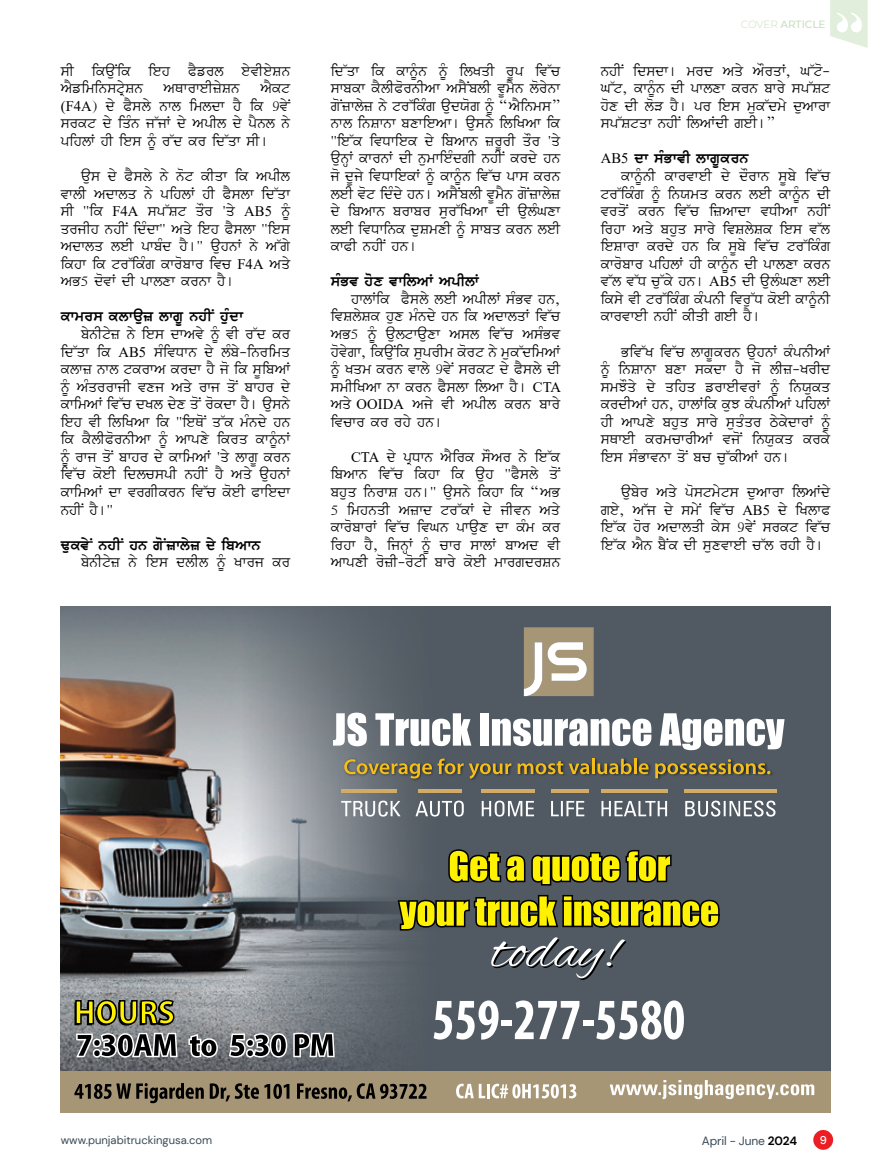
<style>
.page{position:relative;width:891px;height:1175px;background:#fff}
.page>*{position:absolute;margin:0;border:0;box-sizing:border-box;transform-origin:0 0}
.t1{font:14.7px/17.5px "Anmol Lipi";color:#000}
.t2{font:700 14.7px "Anmol Lipi";color:#000}
.t3{font:12px "DM Sans";letter-spacing:-.01em;color:#384955}
.t4{font:11.25px "DM Sans";color:#384955}
.t5{font:500 11.25px "DM Sans";color:#fff}
.t6{font:500 10.5px "Montserrat";color:#c7dfbf}
.s1{font-family:"Times New Roman"}
.s2{font-weight:300}
.s3{font-family:"Times New Roman";font-weight:400}
.s4{font-weight:700;color:#000}
</style>
<div class="page">
<div style="left:813px;top:1129px;width:20px;height:20px;background:#ed1d24;border-radius:50%"></div>
<svg style="left:830px;top:0;width:38px;height:48px"></svg>
<img style="left:61px;top:606px;width:166px;height:465px">
<svg style="left:227px;top:606px;width:604px;height:465px;background:#636a72"></svg>
<div style="left:61px;top:1071px;width:770px;height:41px;background:#a69676"></div>
<svg style="left:434px;top:1000px;width:65px;height:39px"></svg>
<div style="left:501px;top:1020px;width:11px;height:5px;background:#fff"></div>
<svg style="left:515px;top:1000px;width:64px;height:39px"></svg>
<div style="left:583px;top:1020px;width:10px;height:5px;background:#fff"></div>
<svg style="left:596px;top:1000px;width:88px;height:39px"></svg>
<svg style="left:610px;top:1080px;width:204px;height:19px"></svg>
<svg style="left:456px;top:1083px;width:29px;height:15px"></svg>
<hr style="left:487px;top:1083px;width:3px;height:15px;background:#fff">
<svg style="left:491px;top:1083px;width:85px;height:15px"></svg>
<svg style="left:396px;top:847px;width:326px;height:133px;background:#707245"></svg>
<svg style="left:74px;top:1083px;width:130px;height:20px"></svg>
<svg style="left:210px;top:1083px;width:79px;height:18px"></svg>
<svg style="left:297px;top:1083px;width:130px;height:18px"></svg>
<svg style="left:74px;top:999px;width:262px;height:60px;background:#7d7f75"></svg>
<svg style="left:341px;top:800px;width:435px;height:16px"></svg>
<hr style="left:341px;top:789px;width:56px;height:3px;background:#d2ac67">
<hr style="left:418px;top:789px;width:44px;height:3px;background:#d2ac67">
<hr style="left:481px;top:789px;width:53px;height:3px;background:#d2ac67">
<hr style="left:551px;top:789px;width:37px;height:3px;background:#d2ac67">
<hr style="left:601px;top:789px;width:67px;height:3px;background:#d2ac67">
<hr style="left:684px;top:789px;width:93px;height:3px;background:#d2ac67">
<svg style="left:333px;top:712px;width:34px;height:34px"></svg>
<svg style="left:375px;top:713px;width:96px;height:33px"></svg>
<div style="left:480px;top:713px;width:9px;height:32px;background:#fff"></div>
<svg style="left:492px;top:718px;width:159px;height:28px"></svg>
<svg style="left:660px;top:713px;width:125px;height:37px"></svg>
<svg style="left:524px;top:627px;width:70px;height:69px"></svg>
<img style="left:341px;top:755px;width:435px;height:29px">
<svg style="left:344px;top:759px;width:88px;height:19px;background:#867b4e"></svg>
<svg style="left:438px;top:758px;width:73px;height:20px"></svg>
<svg style="left:518px;top:761px;width:45px;height:13px"></svg>
<svg style="left:569px;top:763px;width:20px;height:11px"></svg>
<hr style="left:592px;top:758px;width:3px;height:16px;background:#f3be19">
<svg style="left:598px;top:758px;width:34px;height:16px"></svg>
<hr style="left:634px;top:758px;width:3px;height:16px;background:#f3be19">
<svg style="left:639px;top:763px;width:10px;height:11px"></svg>
<svg style="left:655px;top:759px;width:115px;height:19px;background:#766c43"></svg>
<p class="t1" style="left:61px;top:63px;width:231px">SI IKAUNIK IEH PYFRL EYVIEYSN<br>AYFIMINSTRYSN</p>
<p class="t1" style="left:61px;top:80px;width:238px;text-indent:200px">AYKT <span class="s1">(F4A</span>) DY PYSLY NWL IMLDW HYIK 9VYN<br>SRKT DYIQMN J~JW DYAPIL DYPYNL NY<br>PIHLW HI IES Ƒ R~D KR ID~QW SI[</p>
<p class="t1" style="left:61px;top:168px;width:238px;text-indent:20px">AUS DYPYSLYNYNOT KIQW IK APIL<br>VWLI ADWLQ NYPIHLW HI PYSLW ID~QW<br>SI "IK <span class="s1">F4A</span> SP~ST QOR 'QY <span class="s1">AB5</span> Ƒ<br>QRJIH NHIN IDMDW" AQYIEH PYSLW "IES<br>ADWLQ LEI PWBMD HY[" AUHNW NYA~GY<br>IKHW IK TR~IKMG KWROBWR IVC <span class="s1">F4A</span> AQY<br>AB5 DOVW DI PWLXW KRNW HY[</p>
<p class="t2" style="left:61px;top:308px;width:184px">KWMRS KLWAUZ LWGUNHIN HUMDW</p>
<p class="t1" style="left:61px;top:326px;width:238px;text-indent:20px">BYNITYZ NYIES DWAVYƑ VI R~D KR<br>ID~QW IK <span class="s1">AB5</span> SMIVDWN DYLMBY-INRIMQ<br>KLWZ NWL TKRWA KRDW HYJO IK SUIBAW<br>Ƒ AMQRRWJI VXJ AQYRWJ QON BWHR DY<br>KWIMAW IV~C DKL DYX QON ROKDW HY[ AUSNY<br>IEH VI ILIKAW IK "IEQON Q~K MMNDYHN<br>IK KYLIPORNIAW Ƒ AWPXYIKRQ KWƑNW<br>Ƒ RWJ QON BWHR DYKWIMAW 'QYLWGU KRN<br>IV~C KOEI IDLCSPI NHIN HYAQYAUHNW<br>KWIMAW DW VRGIKRN IV~C KOEI PWIEDW<br>NHIN HY["</p>
<p class="t2" style="left:61px;top:536px;width:201px">FUKVYN NHIN HN GONZWLYZ DYIBAWN</p>
<p class="t1" style="left:81px;top:554px;width:211px">BYNITYZ NY IES DLIL Ƒ KWRJ KR</p>
<p class="t1" style="left:164px;top:80px;width:78px">AQWRWEIZYSN</p>
<p class="t1" style="left:331px;top:63px;width:238px">ID~QW IK KWƑN Ƒ ILKQI RUP IV~C SWBKW KYLIPORNIAW ASYNBLI VUMYN LORYNW GONZWLYZ NYTR~IKMG AUDXOG Ƒ “AYINMS” NWL INSWNW BXWIEAW[ AUSNYILIKAW IK "IE~K IVDWIEK DYIBAWN ZRURI QOR 'QY AUNHW KWRNW DI NUMWIEMDGI NHIN KRDYHN JO DUJYIVDWIEKW Ƒ KWƑN IV~C PWS KRN LEI VOT IDMDYHN[ ASYNBLI VUMYN GONZWLYZ DY IBAWN BRWBR SUR~IKAW DI AULMGXW LEI IVDWINK DUSMXI Ƒ SWBQ KRN LEI KWPI NHIN HN[</p>
<p class="t2" style="left:331px;top:273px;width:150px">SMBV HOX VWILAW APILW</p>
<p class="t1" style="left:331px;top:291px;width:238px;text-indent:20px">HWLWIK PYSLYLEI APILW SMBV HN,<br>IVSLYSK HUX MMNDYHN IK ADWLQW IV~C<br>AB5 Ƒ AULTWAUXW ASL IV~C ASMBV<br>HOVYGW, IKAUNIK SUPRIM KORT NYMUK~DIMAW<br>Ƒ KQM KRN VWLY9VYN SRKT DYPYSLYDI<br>SMIIKAW NW KRN PYSLW ILAW HY[ <span class="s1">CTA<br></span>AQY<span class="s1">OOIDA</span> AJY VI APIL KRN BWRY<br>IVCWR KR RHYHN[</p>
<p class="t1" style="left:331px;top:449px;width:238px;text-indent:20px"><span class="s1">CTA</span> DYPRDWN AYIRK SOAR NYIE~K<br>IBAWN IV~C IKHW IK AUH "PYSLY QON<br>BHUQ INRWS HN[" AUSNYIKHW IK “AB<br>5 IMHNQI AZWD TR~KW DY JIVN AQY<br>KWROBWRW IV~C IVGN PWAUX DW KMM KR<br>IRHW HY, IJNHW Ƒ CWR SWLW BWAD VI<br>AWPXI ROZI-ROTI BWRYKOEI MWRGDRSN</p>
<p class="t6" style="left:741px;top:16px;width:86px"><span class="s2">COVER</span> ARTICLE</p>
<p class="t1" style="left:601px;top:63px;width:231px;text-align:justify">NHIN IDSDW[ MRD AQY AORQW, G~TO-G~T, KWƑN DI PWLXW KRN BWRYSP~ST HOX DI LOV HY[ PR IES MUK~DMYDUAWRW SP~STQW NHIN ILAWDI GEI[”</p>
<p class="t2" style="left:601px;top:150px;width:149px"><span class="s3">AB5</span> DW SMBWVI LWGUKRN</p>
<p class="t1" style="left:621px;top:168px;width:211px">KWƑNI KWRVWEI DY DORWN SUBY IV~C</p>
<p class="t1" style="left:601px;top:185px;width:231px">TR~IKMG Ƒ INXMQ KRN LEI KWƑN DI</p>
<p class="t1" style="left:601px;top:203px;width:231px">VRQON KRN IV~C IZAWDW VDIAW NHIN</p>
<p class="t1" style="left:601px;top:221px;width:231px">IRHW AQYBHUQ SWRYIVSLYSK IES V~L</p>
<p class="t1" style="left:601px;top:238px;width:231px">IESWRW KRDYHN IK SUBYIV~C TR~IKMG</p>
<p class="t1" style="left:601px;top:256px;width:231px">KWROBWR PIHLW HI KWƑN DI PWLXW KRN</p>
<p class="t1" style="left:601px;top:273px;width:231px">V~L V~D CU~KYHN[ <span class="s1">AB5</span> DI AULMGXW LEI</p>
<p class="t1" style="left:601px;top:291px;width:231px">IKSYVI TR~IKMG KMPNI IVRU~D KOEI KWƑNI</p>
<p class="t1" style="left:601px;top:308px;width:161px">KWRVWEI NHIN KIQI GEI HY[</p>
<p class="t1" style="left:601px;top:343px;width:238px;text-indent:20px">BIV~K IV~C LWGUKRN AUHNW KMPNIAW<br>Ƒ INSWNW BXW SKDW HYJO LIZ-KRID<br>SMJOQY DY QIHQ FRWEIVRW Ƒ INXUKQ<br>KRDIAW HN, HWLWIK KUJ KMPNIAW PIHLW<br>HI AWPXYBHUQ SWRYSUQMQR TYKYDWRW Ƒ<br>SQWEI KRMCWRIAW VJON INXUKQ KRKY<br>IES SMBWVNW QON BC CU~KIAW HN[</p>
<p class="t1" style="left:601px;top:484px;width:238px;text-indent:20px">AUBYR AQYPOSTMYTS DUAWRW ILAWDY GEY, A~J DYSMYN IV~C <span class="s1">AB5</span> DYIKLWP IE~K HOR ADWLQI KYS 9VYN SRKT IV~C IE~K AYN BYNK DI SUXVWEI C~L RHI HY[</p>
<p class="t4" style="left:61px;top:1133px;width:153px">www.punjabitruckingusa.com</p>
<p class="t3" style="left:702px;top:1133px;width:97px">April - June <span class="s4">2024</span></p>
<p class="t5" style="left:820px;top:1133px;width:9px">9</p>
</div>
